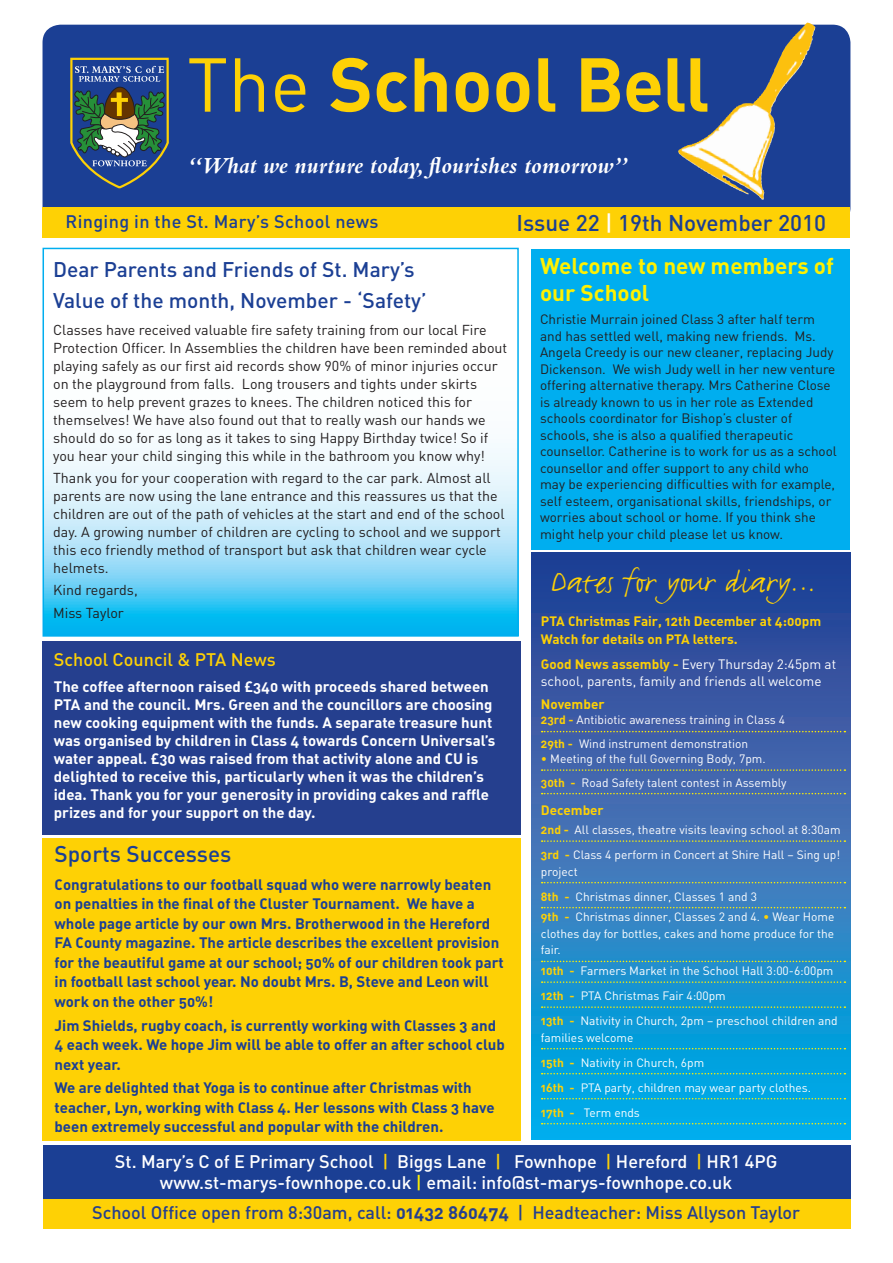
<style>
.page{position:relative;width:893px;height:1263px;background:#fff}
.page>*{position:absolute;margin:0;border:0;box-sizing:border-box;transform-origin:0 0}
.t1{font:75px "FFDIN Bold Alternate";color:#fed105}
.t2{font:37.5px "FF Justlefthand";color:#fed105}
.t3{font:italic 700 24px "Bembo";color:#fff}
.t4{font:500 22.5px "FFDIN";color:#1b3f94}
.t5{font:22.5px/27px "FFDIN Bold Alternate";color:#fff101}
.t6{font:500 21px "FFDIN";color:#1b3f94}
.t7{font:500 18px/21px "FFDIN";color:#fff;text-align:center}
.t8{font:500 18px "FFDIN";color:#253f8e}
.t9{font:500 18px "FFDIN";letter-spacing:.02em;color:#1b3f94}
.t10{font:500 18px "FFDIN";color:#fed105}
.t11{font:15px/19.5px "FFDIN Bold Alternate";color:#1b3f94}
.t12{font:15px/18px "FFDIN Bold Alternate";color:#fff}
.t13{font:14.25px/18px "FFDIN";color:#231f20}
.t14{font:13.5px/16.5px "FFDIN";color:#231f20}
.t15{font:13.5px/18px "FFDIN Bold Alternate";color:#fed105}
.t16{font:13.5px/16.5px "FFDIN";color:#fff}
.t17{font:12px/16.5px "FFDIN";color:#fff}
.s1{font-family:"FFDIN"}
.s2{color:#fff}
.s3{font-family:"FFDIN Bold Alternate";color:#fed105}
.s4{color:#fed105}
.s5{color:#fff101}
.s6{font-family:"FFDIN Bold Alternate";font-weight:400}
</style>
<div class="page">
<div style="left:531px;top:249px;width:319px;height:301px;background:#00aeef"></div>
<div style="left:43px;top:25px;width:807px;height:200px;background:#1b3f94;border-radius:18px"></div>
<svg style="left:46px;top:443px;width:470px;height:191px;background:#9ee0f8"></svg>
<div style="left:43px;top:248px;width:476px;height:389px;border:2px solid #00aeef"></div>
<svg style="left:70px;top:57px;width:99px;height:132px"></svg>
<div style="left:43px;top:207px;width:807px;height:31px;background:#fed105"></div>
<svg style="left:531px;top:553px;width:319px;height:587px;background:#2875ba"></svg>
<svg style="left:542px;top:731px;width:303px;height:1px"></svg>
<svg style="left:542px;top:769px;width:303px;height:2px"></svg>
<svg style="left:542px;top:793px;width:303px;height:1px"></svg>
<svg style="left:542px;top:840px;width:303px;height:2px"></svg>
<svg style="left:542px;top:882px;width:303px;height:1px"></svg>
<svg style="left:542px;top:907px;width:303px;height:1px"></svg>
<svg style="left:542px;top:961px;width:303px;height:1px"></svg>
<svg style="left:542px;top:981px;width:303px;height:2px"></svg>
<svg style="left:542px;top:1006px;width:303px;height:2px"></svg>
<svg style="left:542px;top:1048px;width:303px;height:1px"></svg>
<svg style="left:542px;top:1073px;width:303px;height:1px"></svg>
<svg style="left:542px;top:1098px;width:303px;height:1px"></svg>
<svg style="left:542px;top:1123px;width:303px;height:1px"></svg>
<div style="left:43px;top:1146px;width:808px;height:53px;background:#1b3f94"></div>
<div style="left:43px;top:1199px;width:808px;height:30px;background:#fed105"></div>
<img style="left:678px;top:120px;width:70px;height:74px">
<div style="left:43px;top:641px;width:478px;height:193px;background:#253f8e"></div>
<div style="left:43px;top:839px;width:478px;height:302px;background:#fed105"></div>
<p class="t1" style="left:187px;top:36px;width:524px"><span class="s1">The</span> School Bell</p>
<p class="t3" style="left:187px;top:152px;width:442px">“What we nurture today, flourishes tomorrow”</p>
<p class="t9" style="left:66px;top:210px;width:315px">Ringing in the St. Mary’s School news</p>
<p class="t4" style="left:517px;top:209px;width:311px">Issue 22 <span class="s2">|</span> 19th November 2010</p>
<p class="t5" style="left:540px;top:252px;width:295px">Welcome to new members of our School</p>
<p class="t14" style="left:540px;top:311px;width:298px">Christie Murrain joined Class 3 after half term and has settled well, making new friends. Ms.<br>Angela Creedy is our new cleaner, replacing Judy Dickenson. We wish Judy well in her new venture offering alternative therapy. Mrs Catherine Close is already known to us in her role as Extended schools coordinator for Bishop’s cluster of schools, she is also a qualified therapeutic counsellor. Catherine is to work for us as a school counsellor and offer support to any child who may be experiencing difficulties with for example, self esteem, organisational skills, friendships, or worries about school or home. If you think she might help your child please let us know.</p>
<p class="t6" style="left:53px;top:256px;width:363px">Dear Parents and Friends of St. Mary’s</p>
<p class="t6" style="left:53px;top:287px;width:375px">Value of the month, November - ‘Safety’</p>
<p class="t13" style="left:53px;top:321px;width:456px">Classes have received valuable fire safety training from our local Fire Protection Officer. In Assemblies the children have been reminded about playing safely as our first aid records show 90% of minor injuries occur on the playground from falls. Long trousers and tights under skirts seem to help prevent grazes to knees. The children noticed this for themselves! We have also found out that to really wash our hands we should do so for as long as it takes to sing Happy Birthday twice! So if you hear your child singing this while in the bathroom you know why!</p>
<p class="t13" style="left:53px;top:469px;width:453px">Thank you for your cooperation with regard to the car park. Almost all parents are now using the lane entrance and this reassures us that the children are out of the path of vehicles at the start and end of the school day. A growing number of children are cycling to school and we support this eco friendly method of transport but ask that children wear cycle helmets.</p>
<p class="t13" style="left:53px;top:581px;width:86px">Kind regards,</p>
<p class="t13" style="left:53px;top:603px;width:72px">Miss Taylor</p>
<p class="t2" style="left:551px;top:557px;width:266px">Dates for your diary…</p>
<p class="t15" style="left:541px;top:612px;width:282px">PTA Christmas Fair, 12th December at 4:00pm<br>Watch for details on PTA letters.</p>
<p class="t16" style="left:541px;top:656px;width:297px"><span class="s3">Good News assembly -</span> Every Thursday 2:45pm at school, parents, family and friends all welcome</p>
<p class="t15" style="left:541px;top:695px;width:65px">November</p>
<p class="t17" style="left:541px;top:712px;width:246px"><span class="s3">23rd -</span> Antibiotic awareness training in Class 4</p>
<p class="t17" style="left:541px;top:735px;width:209px"><span class="s3">29th -</span> Wind instrument demonstration</p>
<p class="t17" style="left:541px;top:750px;width:226px"><span class="s4">•</span> Meeting of the full Governing Body, 7pm.</p>
<p class="t17" style="left:541px;top:774px;width:247px"><span class="s3">30th -</span> Road Safety talent contest in Assembly</p>
<p class="t15" style="left:541px;top:800px;width:64px">December</p>
<p class="t17" style="left:541px;top:821px;width:301px"><span class="s3">2nd -</span> All classes, theatre visits leaving school at 8:30am</p>
<p class="t17" style="left:541px;top:846px;width:301px"><span class="s3">3rd -</span> Class 4 perform in Concert at Shire Hall – Sing up! project</p>
<p class="t17" style="left:541px;top:888px;width:217px"><span class="s3">8th -</span> Christmas dinner, Classes 1 and 3</p>
<p class="t17" style="left:541px;top:908px;width:295px;text-align:justify"><span class="s3">9th -</span> Christmas dinner, Classes 2 and 4. <span class="s4">•</span> Wear Home clothes day for bottles, cakes and home produce for the fair.</p>
<p class="t17" style="left:541px;top:962px;width:294px"><span class="s3">10th -</span> Farmers Market in the School Hall 3:00-6:00pm</p>
<p class="t17" style="left:541px;top:987px;width:186px"><span class="s3">12th -</span> PTA Christmas Fair 4:00pm</p>
<p class="t17" style="left:541px;top:1012px;width:298px"><span class="s3">13th -</span> Nativity in Church, 2pm – preschool children and families welcome</p>
<p class="t17" style="left:541px;top:1054px;width:165px"><span class="s3">15th -</span> Nativity in Church, 6pm</p>
<p class="t17" style="left:541px;top:1079px;width:272px"><span class="s3">16th -</span> PTA party, children may wear party clothes.</p>
<p class="t17" style="left:541px;top:1104px;width:100px"><span class="s3">17th -</span> Term ends</p>
<p class="t7" style="left:115px;top:1151px;width:664px">St. Mary’s C of E Primary School <span class="s4">|</span> Biggs Lane <span class="s4">|</span> Fownhope <span class="s4">|</span> Hereford <span class="s4">|</span> HR1 4PG www.st-marys-fownhope.co.uk <span class="s5">|</span> email: info@st-marys-fownhope.co.uk</p>
<p class="t8" style="left:92px;top:1201px;width:710px">School Office open from 8:30am, call: <span class="s6">01432 860474</span> | Headteacher: Miss Allyson Taylor</p>
<p class="t10" style="left:54px;top:648px;width:223px">School Council &amp; PTA News</p>
<p class="t12" style="left:54px;top:677px;width:443px">The coffee afternoon raised £340 with proceeds shared between PTA and the council. Mrs. Green and the councillors are choosing new cooking equipment with the funds. A separate treasure hunt was organised by children in Class 4 towards Concern Universal’s water appeal. £30 was raised from that activity alone and CU is delighted to receive this, particularly when it was the children’s idea. Thank you for your generosity in providing cakes and raffle prizes and for your support on the day.</p>
<p class="t4" style="left:55px;top:839px;width:178px">Sports Successes</p>
<p class="t11" style="left:55px;top:874px;width:451px">Congratulations to our football squad who were narrowly beaten on penalties in the final of the Cluster Tournament. We have a whole page article by our own Mrs. Brotherwood in the Hereford FA County magazine. The article describes the excellent provision for the beautiful game at our school; 50% of our children took part in football last school year. No doubt Mrs. B, Steve and Leon will work on the other 50%!</p>
<p class="t11" style="left:55px;top:1015px;width:452px">Jim Shields, rugby coach, is currently working with Classes 3 and<br>4 each week. We hope Jim will be able to offer an after school club next year.</p>
<p class="t11" style="left:55px;top:1078px;width:441px">We are delighted that Yoga is to continue after Christmas with teacher, Lyn, working with Class 4. Her lessons with Class 3 have been extremely successful and popular with the children.</p>
</div>
